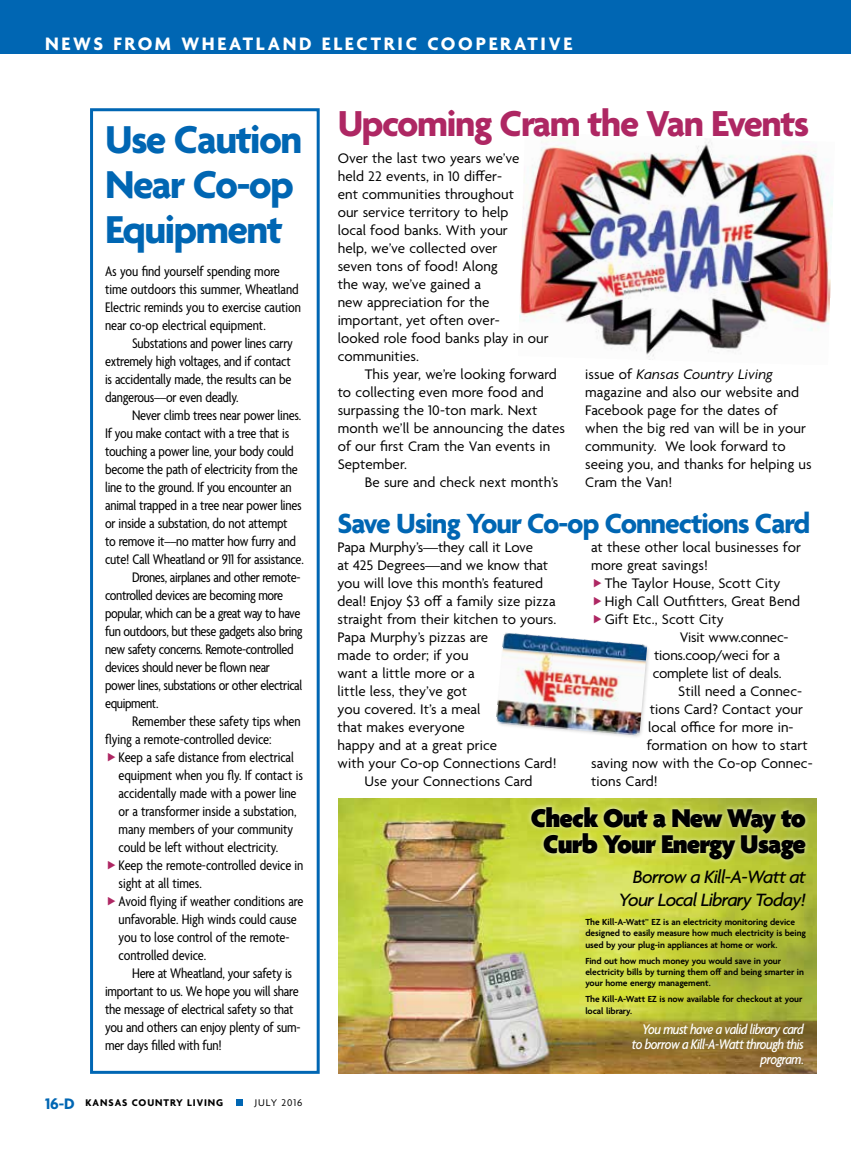
<style>
.page{position:relative;width:851px;height:1161px;background:#fff}
.page>*{position:absolute;margin:0;border:0;box-sizing:border-box;transform-origin:0 0}
.t1{font:700 42px/45px "Agenda";letter-spacing:-.035em;color:#0066b3}
.t2{font:700 39px "Agenda";letter-spacing:-.035em;color:#ae2763}
.t3{font:700 30px "Agenda";letter-spacing:-.035em;color:#0066b3}
.t4{font:900 27.75px/26.1px "Agenda";letter-spacing:-.035em;color:#000;text-align:center}
.t5{font:700 19.5px "Agenda";letter-spacing:.14em;color:#fff}
.t6{font:italic 500 19.35px/22.5px "Agenda";letter-spacing:-.035em;color:#000;text-align:right}
.t7{font:700 16.5px "Agenda";color:#0066b3}
.t8{font:italic 500 condensed 15.15px/15.1px "Agenda";letter-spacing:-.03em;color:#fff;text-align:right}
.t9{font:condensed 15px/18px "Agenda";letter-spacing:-.015em;color:#000}
.t10{font:15px/18px "Agenda";letter-spacing:.005em;color:#000}
.t11{font:15px "Agenda";letter-spacing:-.015em;color:#000}
.t12{font:700 10.5px "Agenda";letter-spacing:.09em;color:#000}
.t13{font:10.5px "Agenda";letter-spacing:.09em;color:#000}
.t14{font:600 9.45px/11.4px "Agenda";letter-spacing:-.005em;color:#000}
.s1{font-style:italic}
.s2{font-style:normal}
</style>
<div class="page">
<img style="left:519px;top:135px;width:314px;height:225px">
<img style="left:496px;top:633px;width:151px;height:103px">
<div style="left:90px;top:108px;width:230px;height:966px;border:3px solid #0066b3"></div>
<img style="left:339px;top:798px;width:477px;height:276px">
<div style="left:526px;top:802px;width:284px;height:63px;background:#fff;opacity:.75"></div>
<div style="left:236px;top:1099px;width:6px;height:7px;background:#0066b3"></div>
<div style="left:0;top:0;width:850px;height:54px;background:#0066b3"></div>
<h3 class="t5" style="left:45px;top:34px;width:528px">NEWS FROM WHEATLAND ELECTRIC COOPERATIVE</h3>
<h1 class="t1" style="left:105px;top:120px;width:199px">Use Caution<br>Near Co-op<br>Equipment</h1>
<p class="t9" style="left:105px;top:263px;width:197px">As you find yourself spending more time outdoors this summer, Wheatland Electric reminds you to exercise caution near co-op electrical equipment.</p>
<p class="t9" style="left:105px;top:335px;width:189px;text-indent:27px">Substations and power lines carry extremely high voltages, and if contact is accidentally made, the results can be dangerous––or even deadly.</p>
<p class="t9" style="left:132px;top:407px;width:171px">Never climb trees near power lines.</p>
<p class="t9" style="left:105px;top:425px;width:186px">If you make contact with a tree that is</p>
<p class="t9" style="left:105px;top:443px;width:190px">touching a power line, your body could</p>
<p class="t9" style="left:105px;top:461px;width:194px">become the path of electricity from the</p>
<p class="t9" style="left:105px;top:479px;width:188px">line to the ground. If you encounter an</p>
<p class="t9" style="left:105px;top:497px;width:198px">animal trapped in a tree near power lines</p>
<p class="t9" style="left:105px;top:515px;width:184px">or inside a substation, do not attempt</p>
<p class="t9" style="left:105px;top:533px;width:192px">to remove it––no matter how furry and</p>
<p class="t9" style="left:105px;top:551px;width:200px">cute! Call Wheatland or 911 for assistance.</p>
<p class="t9" style="left:132px;top:569px;width:170px">Drones, airplanes and other remote-</p>
<p class="t9" style="left:105px;top:587px;width:180px">controlled devices are becoming more</p>
<p class="t9" style="left:105px;top:605px;width:197px">popular, which can be a great way to have</p>
<p class="t9" style="left:105px;top:623px;width:199px">fun outdoors, but these gadgets also bring</p>
<p class="t9" style="left:105px;top:641px;width:190px">new safety concerns. Remote-controlled</p>
<p class="t9" style="left:105px;top:659px;width:166px">devices should never be flown near</p>
<p class="t9" style="left:105px;top:677px;width:199px">power lines, substations or other electrical</p>
<p class="t9" style="left:105px;top:695px;width:55px">equipment.</p>
<p class="t9" style="left:132px;top:713px;width:170px">Remember these safety tips when</p>
<p class="t9" style="left:105px;top:731px;width:168px">flying a remote-controlled device:</p>
<p class="t9" style="left:118px;top:749px;width:177px">Keep a safe distance from electrical</p>
<p class="t9" style="left:118px;top:767px;width:186px">equipment when you fly. If contact is</p>
<p class="t9" style="left:118px;top:785px;width:179px">accidentally made with a power line</p>
<p class="t9" style="left:118px;top:803px;width:179px">or a transformer inside a substation,</p>
<p class="t9" style="left:118px;top:821px;width:176px">many members of your community</p>
<p class="t9" style="left:118px;top:839px;width:161px">could be left without electricity.</p>
<p class="t9" style="left:118px;top:857px;width:186px">Keep the remote-controlled device in</p>
<p class="t9" style="left:118px;top:875px;width:85px">sight at all times.</p>
<p class="t9" style="left:118px;top:893px;width:186px">Avoid flying if weather conditions are</p>
<p class="t9" style="left:118px;top:911px;width:180px">unfavorable. High winds could cause</p>
<p class="t9" style="left:118px;top:929px;width:173px">you to lose control of the remote-</p>
<p class="t9" style="left:118px;top:947px;width:89px">controlled device.</p>
<p class="t9" style="left:132px;top:965px;width:161px">Here at Wheatland, your safety is</p>
<p class="t9" style="left:105px;top:983px;width:195px">important to us. We hope you will share</p>
<p class="t9" style="left:105px;top:1001px;width:190px">the message of electrical safety so that</p>
<p class="t9" style="left:105px;top:1019px;width:197px">you and others can enjoy plenty of sum-</p>
<p class="t9" style="left:105px;top:1037px;width:118px">mer days filled with fun!</p>
<p class="t7" style="left:45px;top:1094px;width:31px">16-D</p>
<p class="t12" style="left:86px;top:1096px;width:139px">KANSAS COUNTRY LIVING</p>
<p class="t13" style="left:255px;top:1096px;width:49px">JULY 2016</p>
<h2 class="t2" style="left:338px;top:103px;width:473px">Upcoming Cram the Van Events</h2>
<p class="t10" style="left:338px;top:150px;width:212px">Over the last two years we’ve held 22 events, in 10 differ-<br>ent communities throughout<br>our service territory to help<br>local food banks. With your<br>help, we’ve collected over<br>seven tons of food! Along<br>the way, we’ve gained a<br>new appreciation for the important, yet often over-<br>looked role food banks play in our communities.</p>
<p class="t10" style="left:338px;top:366px;width:229px;text-indent:27px">This year, we’re looking forward to collecting even more food and surpassing the 10-ton mark. Next month we’ll be announcing the dates of our first Cram the Van events in<br>September.</p>
<p class="t10" style="left:364px;top:474px;width:195px">Be sure and check next month’s</p>
<p class="t10" style="left:585px;top:366px;width:228px">issue of <span class="s1">Kansas Country Living </span>magazine and also our website and<br>Facebook page for the dates of when the big red van will be in your community. We look forward to seeing you, and thanks for helping us<br>Cram the Van!</p>
<h3 class="t3" style="left:337px;top:507px;width:474px">Save Using Your Co-op Connections Card</h3>
<p class="t10" style="left:337px;top:539px;width:197px">Papa Murphy’s—they call it Love</p>
<p class="t10" style="left:337px;top:557px;width:212px">at 425 Degrees—and we know that</p>
<p class="t10" style="left:337px;top:575px;width:207px">you will love this month’s featured</p>
<p class="t10" style="left:337px;top:593px;width:219px">deal! Enjoy $3 off a family size pizza</p>
<p class="t10" style="left:337px;top:611px;width:220px">straight from their kitchen to yours.</p>
<p class="t10" style="left:337px;top:629px;width:152px">Papa Murphy’s pizzas are</p>
<p class="t10" style="left:337px;top:647px;width:132px">made to order; if you</p>
<p class="t10" style="left:337px;top:665px;width:139px">want a little more or a</p>
<p class="t10" style="left:337px;top:683px;width:131px">little less, they’ve got</p>
<p class="t10" style="left:337px;top:701px;width:144px">you covered. It’s a meal</p>
<p class="t10" style="left:337px;top:719px;width:129px">that makes everyone</p>
<p class="t10" style="left:337px;top:737px;width:161px">happy and at a great price</p>
<p class="t10" style="left:337px;top:755px;width:220px">with your Co-op Connections Card!</p>
<p class="t10" style="left:364px;top:773px;width:169px">Use your Connections Card</p>
<p class="t10" style="left:591px;top:539px;width:211px">at these other local businesses for more great savings!</p>
<p class="t10" style="left:604px;top:575px;width:177px">The Taylor House, Scott City</p>
<p class="t10" style="left:604px;top:593px;width:197px">High Call Outfitters, Great Bend</p>
<p class="t10" style="left:604px;top:611px;width:121px">Gift Etc., Scott City</p>
<p class="t11" style="left:679px;top:629px;width:110px">Visit www.connec-</p>
<p class="t11" style="left:654px;top:647px;width:127px">tions.coop/weci for a</p>
<p class="t11" style="left:652px;top:665px;width:130px">complete list of deals.</p>
<p class="t10" style="left:678px;top:683px;width:125px">Still need a Connec-</p>
<p class="t10" style="left:649px;top:701px;width:155px">tions Card? Contact your</p>
<p class="t10" style="left:648px;top:719px;width:147px">local office for more in-</p>
<p class="t10" style="left:646px;top:737px;width:163px">formation on how to start</p>
<p class="t10" style="left:591px;top:755px;width:223px">saving now with the Co-op Connec-</p>
<p class="t10" style="left:591px;top:773px;width:68px">tions Card!</p>
<h3 class="t4" style="left:531px;top:807px;width:277px">Check Out a New Way to<br>Curb Your Energy Usage</h3>
<p class="t6" style="left:618px;top:866px;width:189px">Borrow a Kill-A-Watt at<br>Your Local Library Today!</p>
<p class="t14" style="left:585px;top:917px;width:222px">The Kill-A-Watt™ EZ is an electricity monitoring device designed to easily measure how much electricity is being used by your plug-in appliances at home or work.</p>
<p class="t14" style="left:585px;top:955px;width:220px">Find out how much money you would save in your electricity bills by turning them off and being smarter in your home energy management.</p>
<p class="t14" style="left:585px;top:994px;width:218px">The Kill-A-Watt EZ is now available for checkout at your local library.</p>
<p class="t8" style="left:631px;top:1023px;width:173px">You must have a valid library card to borrow a Kill-A-Watt through this program<span class="s2">.</span></p>
</div>
